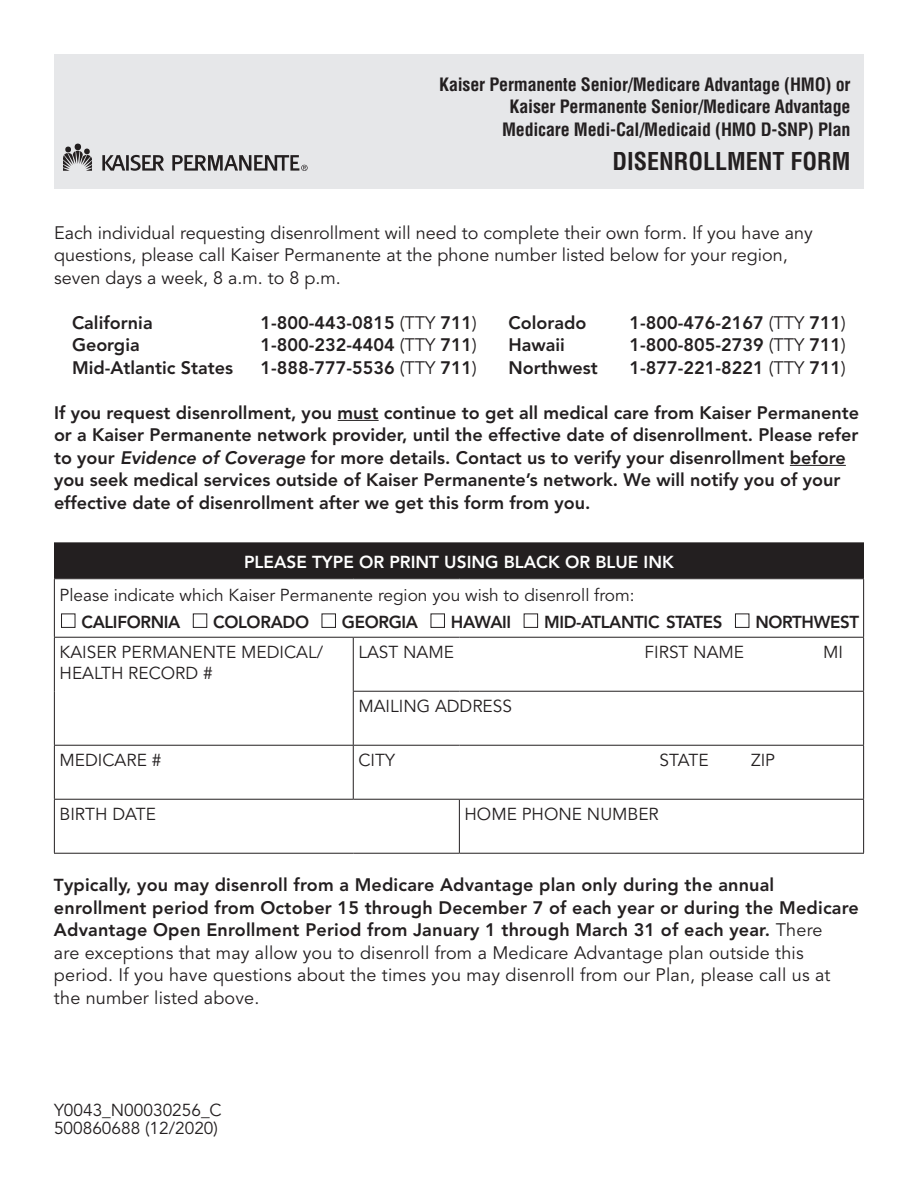
<style>
.page{position:relative;width:918px;height:1188px;background:#fff}
.page>*{position:absolute;margin:0;border:0;box-sizing:border-box;transform-origin:0 0}
.t1{font:700 condensed 24px "Helvetica";color:#231f20}
.t2{font:800 18px/22.5px "Avenir LT Std";color:#231f20}
.t3{font:18px/22.5px "Avenir LT Std";color:#231f20}
.t4{font:700 condensed 18px/22.5px "Helvetica";letter-spacing:-.01em;color:#231f20;text-align:right}
.t5{font:17.25px/21px "Avenir LT Std";color:#231f20}
.t6{font:800 17.25px "Avenir LT Std";letter-spacing:-.02em;color:#231f20}
.t7{font:800 17.25px "Avenir LT Std";color:#fff}
.s1{font-weight:400}
.s2{font-style:italic}
.s3{font-size:17.25px}
</style>
<div class="page">
<div style="left:54px;top:54px;width:810px;height:135px;background:#e6e7e9"></div>
<hr style="left:338px;top:420px;width:41px;height:1px;background:#231f20">
<hr style="left:790px;top:465px;width:56px;height:1px;background:#231f20">
<div style="left:54px;top:542px;width:810px;height:36px;background:#231f20"></div>
<hr style="left:54px;top:578px;width:299px;height:1px;background:#231f20">
<hr style="left:54px;top:579px;width:1px;height:58px;background:#231f20">
<hr style="left:353px;top:578px;width:106px;height:1px;background:#231f20">
<hr style="left:459px;top:578px;width:405px;height:1px;background:#231f20">
<hr style="left:863px;top:579px;width:1px;height:58px;background:#231f20">
<hr style="left:54px;top:637px;width:299px;height:1px;background:#231f20">
<hr style="left:54px;top:638px;width:1px;height:53px;background:#231f20">
<hr style="left:353px;top:637px;width:106px;height:1px;background:#231f20">
<hr style="left:353px;top:638px;width:1px;height:53px;background:#231f20">
<hr style="left:459px;top:637px;width:405px;height:1px;background:#231f20">
<hr style="left:863px;top:638px;width:1px;height:53px;background:#231f20">
<hr style="left:54px;top:691px;width:1px;height:54px;background:#231f20">
<hr style="left:353px;top:691px;width:106px;height:1px;background:#231f20">
<hr style="left:353px;top:692px;width:1px;height:53px;background:#231f20">
<hr style="left:459px;top:691px;width:405px;height:1px;background:#231f20">
<hr style="left:863px;top:692px;width:1px;height:53px;background:#231f20">
<hr style="left:54px;top:745px;width:299px;height:1px;background:#231f20">
<hr style="left:54px;top:746px;width:1px;height:53px;background:#231f20">
<hr style="left:353px;top:745px;width:106px;height:1px;background:#231f20">
<hr style="left:353px;top:746px;width:1px;height:53px;background:#231f20">
<hr style="left:459px;top:745px;width:405px;height:1px;background:#231f20">
<hr style="left:863px;top:746px;width:1px;height:53px;background:#231f20">
<hr style="left:54px;top:799px;width:299px;height:1px;background:#231f20">
<hr style="left:54px;top:800px;width:1px;height:53px;background:#231f20">
<hr style="left:353px;top:799px;width:106px;height:1px;background:#231f20">
<hr style="left:459px;top:799px;width:405px;height:1px;background:#231f20">
<hr style="left:459px;top:800px;width:1px;height:53px;background:#231f20">
<hr style="left:863px;top:800px;width:1px;height:53px;background:#231f20">
<hr style="left:54px;top:853px;width:299px;height:1px;background:#231f20">
<hr style="left:353px;top:853px;width:106px;height:1px;background:#231f20">
<hr style="left:459px;top:853px;width:405px;height:1px;background:#231f20">
<div style="left:61px;top:614px;width:14px;height:14px;border:1px solid #231f20"></div>
<div style="left:193px;top:614px;width:14px;height:14px;border:1px solid #231f20"></div>
<div style="left:322px;top:614px;width:14px;height:14px;border:1px solid #231f20"></div>
<div style="left:431px;top:614px;width:14px;height:14px;border:1px solid #231f20"></div>
<div style="left:524px;top:614px;width:14px;height:14px;border:1px solid #231f20"></div>
<div style="left:735px;top:614px;width:14px;height:14px;border:1px solid #231f20"></div>
<svg style="left:63px;top:144px;width:29px;height:27px"></svg>
<hr style="left:126px;top:155px;width:3px;height:16px;background:#231f20">
<svg style="left:102px;top:155px;width:23px;height:16px"></svg>
<svg style="left:131px;top:155px;width:33px;height:16px"></svg>
<svg style="left:172px;top:155px;width:136px;height:16px"></svg>
<p class="t4" style="left:439px;top:73px;width:413px">Kaiser Permanente Senior/Medicare Advantage (HMO) or<br>Kaiser Permanente Senior/Medicare Advantage<br>Medicare Medi-Cal/Medicaid (HMO D-SNP) Plan</p>
<p class="t1" style="left:612px;top:147px;width:240px">DISENROLLMENT FORM</p>
<p class="t3" style="left:54px;top:222px;width:760px">Each individual requesting disenrollment will need to complete their own form. If you have any questions, please call Kaiser Permanente at the phone number listed below for your region, seven days a week, 8 a.m. to 8 p.m.</p>
<p class="t2" style="left:72px;top:311px;width:82px">California</p>
<p class="t2" style="left:260px;top:311px;width:218px">1-800-443-0815 <span class="s1">(TTY</span> 711<span class="s1">)</span></p>
<p class="t2" style="left:508px;top:311px;width:79px">Colorado</p>
<p class="t2" style="left:629px;top:311px;width:218px">1-800-476-2167 <span class="s1">(TTY</span> 711<span class="s1">)</span></p>
<p class="t2" style="left:72px;top:334px;width:69px">Georgia</p>
<p class="t2" style="left:260px;top:334px;width:218px">1-800-232-4404 <span class="s1">(TTY</span> 711<span class="s1">)</span></p>
<p class="t2" style="left:508px;top:334px;width:58px">Hawaii</p>
<p class="t2" style="left:629px;top:334px;width:218px">1-800-805-2739 <span class="s1">(TTY</span> 711<span class="s1">)</span></p>
<p class="t2" style="left:72px;top:356px;width:163px">Mid-Atlantic States</p>
<p class="t2" style="left:260px;top:356px;width:218px">1-888-777-5536 <span class="s1">(TTY</span> 711<span class="s1">)</span></p>
<p class="t2" style="left:508px;top:356px;width:91px">Northwest</p>
<p class="t2" style="left:629px;top:356px;width:218px">1-877-221-8221 <span class="s1">(TTY</span> 711<span class="s1">)</span></p>
<p class="t2" style="left:54px;top:401px;width:807px">If you request disenrollment, you must continue to get all medical care from Kaiser Permanente or a Kaiser Permanente network provider, until the effective date of disenrollment. Please refer to your <span class="s2">Evidence of Coverage</span> for more details. Contact us to verify your disenrollment before you seek medical services outside of Kaiser Permanente’s network. We will notify you of your effective date of disenrollment after we get this form from you.</p>
<p class="t7" style="left:244px;top:552px;width:431px">PLEASE TYPE OR PRINT USING BLACK OR BLUE INK</p>
<p class="t5" style="left:60px;top:585px;width:576px">Please indicate which Kaiser Permanente region you wish to disenroll from:</p>
<p class="t6" style="left:81px;top:612px;width:101px">CALIFORNIA</p>
<p class="t6" style="left:213px;top:612px;width:97px">COLORADO</p>
<p class="t6" style="left:342px;top:612px;width:78px">GEORGIA</p>
<p class="t6" style="left:451px;top:612px;width:62px">HAWAII</p>
<p class="t6" style="left:544px;top:612px;width:180px">MID-ATLANTIC STATES</p>
<p class="t6" style="left:755px;top:612px;width:105px">NORTHWEST</p>
<p class="t5" style="left:60px;top:642px;width:265px">KAISER PERMANENTE MEDICAL/<br>HEALTH RECORD #</p>
<p class="t5" style="left:358px;top:642px;width:97px">LAST NAME</p>
<p class="t5" style="left:645px;top:642px;width:101px">FIRST NAME</p>
<p class="t5" style="left:823px;top:642px;width:21px">MI</p>
<p class="t5" style="left:358px;top:696px;width:155px">MAILING ADDRESS</p>
<p class="t5" style="left:60px;top:750px;width:103px">MEDICARE #</p>
<p class="t5" style="left:358px;top:750px;width:38px">CITY</p>
<p class="t5" style="left:660px;top:750px;width:51px">STATE</p>
<p class="t5" style="left:751px;top:750px;width:26px">ZIP</p>
<p class="t5" style="left:60px;top:804px;width:98px">BIRTH DATE</p>
<p class="t5" style="left:465px;top:804px;width:196px">HOME PHONE NUMBER</p>
<p class="t2" style="left:54px;top:874px;width:806px"><span class="s3">T</span>ypically, you may disenroll from a Medicare Advantage plan only during the annual enrollment period from October 15 through December 7 of each year or during the Medicare Advantage Open Enrollment Period from January 1 through March 31 of each year. <span class="s1">There<br>are exceptions that may allow you to disenroll from a Medicare Advantage plan outside this period. If you have questions about the times you may disenroll from our Plan, please call us at the number listed above.</span></p>
<p class="t5" style="left:54px;top:1100px;width:169px">Y0043_N00030256_C</p>
<p class="t5" style="left:54px;top:1118px;width:166px">500860688 (12/2020)</p>
</div>
